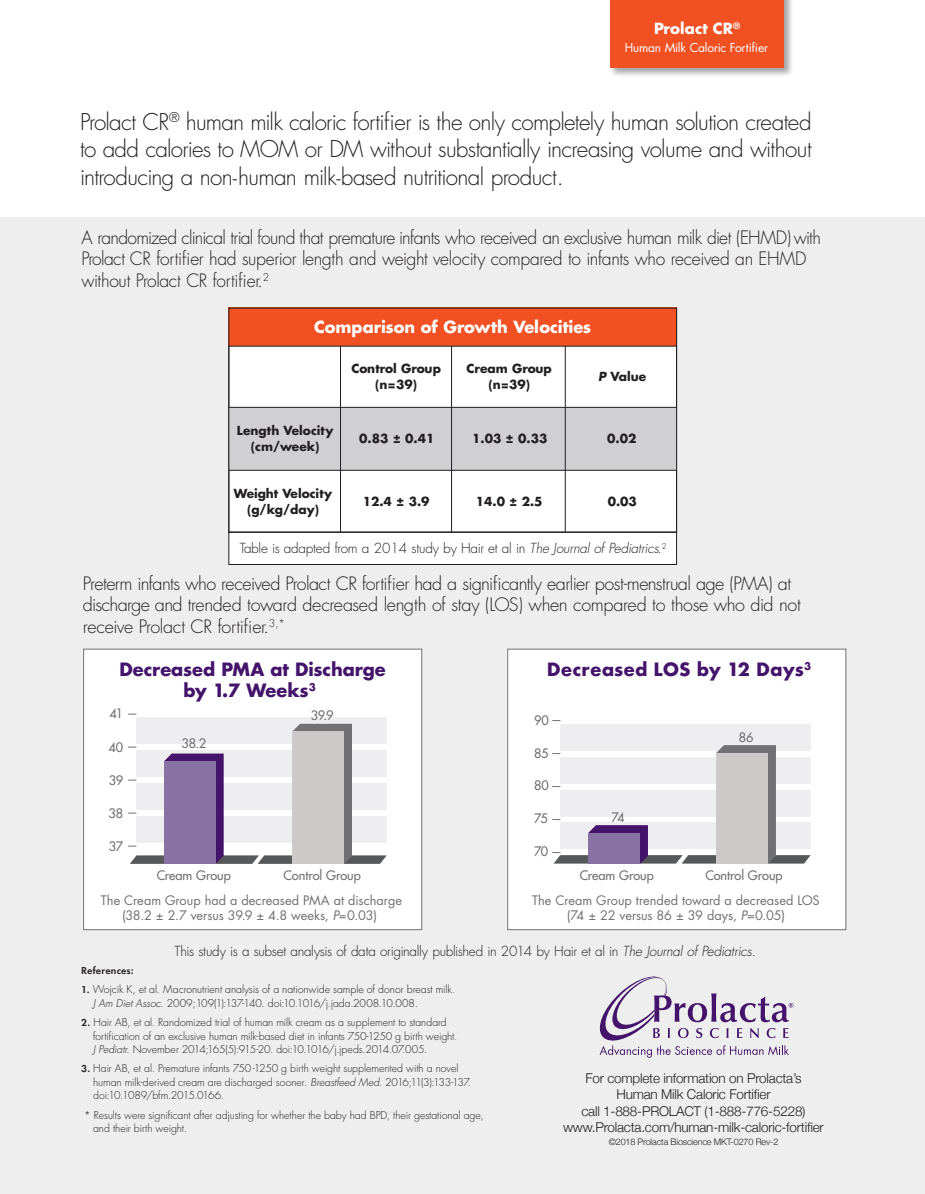
<style>
.page{position:relative;width:925px;height:1194px;background:#fff}
.page>*{position:absolute;margin:0;border:0;box-sizing:border-box;transform-origin:0 0}
.t1{font:22.5px/27.6px "Futura Light Kern";letter-spacing:-.03em;color:#231f20;text-align:justify}
.t2{font:18px/21.6px "Futura Light Kern";letter-spacing:-.03em;color:#231f20}
.t3{font:17.85px/21px "Futura Bold Kern";letter-spacing:-.005em;color:#44146b;text-align:center}
.t4{font:700 17.85px "Futura";color:#44146b}
.t5{font:16.2px "Futura Bold Kern";color:#fff}
.t6{font:15px "Futura Bold Kern";color:#fff}
.t7{font:13.5px "Futura Light Kern";letter-spacing:-.02em;color:#231f20}
.t8{font:300 13.5px/16.2px "Helvetica Neue";letter-spacing:-.015em;color:#231f20;text-align:center}
.t9{font:12.75px/24.6px "Futura Book Kern";color:#717074}
.t10{font:12.75px "Futura";letter-spacing:-.01em;color:#717074}
.t11{font:12.15px/16.2px "Futura Bold Kern";color:#231f20;text-align:center}
.t12{font:12px "Futura Book Kern";letter-spacing:-.02em;color:#fff}
.footnote{font:10.5px/13.5px "Futura Light Kern";letter-spacing:-.005em;color:#231f20}
.footnote-2{font:10.5px "Futura Dem Bld";letter-spacing:.01em;color:#231f20}
.t13{font:300 9px "Helvetica Neue";letter-spacing:-.015em;color:#231f20}
.s1{font-family:"Futura Bold Oblique Kern"}
.s2{font-family:"Futura Light Oblique Kern"}
.s3{font-family:"Futura"}
.s4{font-family:"Futura";font-style:italic}
.s5{font-family:"Futura Book Oblique Kern"}
.s6{font-family:"Futura Dem Bld"}
</style>
<div class="page">
<div style="left:0;top:218px;width:925px;height:975px;background:#eee"></div>
<svg style="left:599px;top:976px;width:194px;height:81px"></svg>
<div style="left:229px;top:345px;width:447px;height:187px;background:#fff"></div>
<div style="left:229px;top:407px;width:447px;height:63px;background:#d0d0d3"></div>
<div style="left:229px;top:532px;width:447px;height:32px;background:#fff"></div>
<div style="left:228px;top:532px;width:448px;height:32px;border:1px solid #231f20"></div>
<hr style="left:340px;top:345px;width:1px;height:187px;background:#231f20">
<hr style="left:451px;top:345px;width:1px;height:187px;background:#231f20">
<hr style="left:565px;top:345px;width:1px;height:187px;background:#231f20">
<hr style="left:228px;top:407px;width:448px;height:1px;background:#231f20">
<hr style="left:228px;top:470px;width:448px;height:1px;background:#231f20">
<div style="left:228px;top:308px;width:448px;height:38px;background:#f15122"></div>
<hr style="left:228px;top:346px;width:448px;height:1px;background:#231f20">
<div style="left:84px;top:649px;width:338px;height:280px;background:#fff"></div>
<div style="left:137px;top:717px;width:250px;height:27px;background:#eeeef0"></div>
<svg style="left:128px;top:723px;width:259px;height:140px"></svg>
<div style="left:292px;top:731px;width:52px;height:132px;background:#cdc9c8"></div>
<div style="left:83px;top:648px;width:339px;height:281px;border:1px solid #717174"></div>
<div style="left:507px;top:649px;width:338px;height:280px;background:#fff"></div>
<div style="left:560px;top:724px;width:251px;height:26px;background:#eeeef0"></div>
<svg style="left:552px;top:745px;width:258px;height:118px"></svg>
<div style="left:716px;top:752px;width:52px;height:111px;background:#cdc9c8"></div>
<div style="left:507px;top:648px;width:339px;height:281px;border:1px solid #717174"></div>
<div style="left:609px;top:0;width:185px;height:78px;background:#231f20;opacity:.4"></div>
<div style="left:609px;top:0;width:174px;height:68px;background:#f15122"></div>
<p class="t6" style="left:654px;top:18px;width:88px">Prolact CR<sup>®</sup></p>
<p class="t12" style="left:625px;top:40px;width:144px">Human Milk Caloric Fortifier</p>
<p class="t1" style="left:80px;top:108px;width:733px">Prolact CR<sup>®</sup> human milk caloric fortifier is the only completely human solution created to add calories to MOM or DM without substantially increasing volume and without introducing a non-human milk-based nutritional product.</p>
<p class="t2" style="left:81px;top:227px;width:741px">A randomized clinical trial found that premature infants who received an exclusive human milk diet (EHMD) with<br>Prolact CR fortifier had superior length and weight velocity compared to infants who received an EHMD without Prolact CR fortifier.<sup>2</sup></p>
<p class="t5" style="left:314px;top:316px;width:278px">Comparison of Growth Velocities</p>
<p class="t11" style="left:351px;top:360px;width:91px">Control Group (n=39)</p>
<p class="t11" style="left:466px;top:360px;width:87px">Cream Group (n=39)</p>
<p class="t11" style="left:598px;top:368px;width:49px"><span class="s1">P</span> Value</p>
<p class="t11" style="left:237px;top:422px;width:98px">Length Velocity (cm/week)</p>
<p class="t11" style="left:359px;top:430px;width:77px">0.83 ± 0.41</p>
<p class="t11" style="left:472px;top:430px;width:77px">1.03 ± 0.33</p>
<p class="t11" style="left:607px;top:430px;width:31px">0.02</p>
<p class="t11" style="left:234px;top:484px;width:100px">Weight Velocity (g/kg/day)</p>
<p class="t7" style="left:240px;top:539px;width:428px">Table is adapted from a 2014 study by Hair et al in <span class="s2">The Journal of Pediatrics.</span><sup>2</sup></p>
<p class="t11" style="left:363px;top:492px;width:68px">12.4 ± 3.9</p>
<p class="t11" style="left:476px;top:492px;width:68px">14.0 ± 2.5</p>
<p class="t11" style="left:607px;top:492px;width:31px">0.03</p>
<p class="t2" style="left:83px;top:572px;width:719px">Preterm infants who received Prolact CR fortifier had a significantly earlier post-menstrual age (PMA) at discharge and trended toward decreased length of stay (LOS) when compared to those who did not receive Prolact CR fortifier.<sup>3,*</sup></p>
<p class="t3" style="left:119px;top:658px;width:268px">Decreased PMA at Discharge by 1.7 Weeks<sup>3</sup></p>
<p class="t4" style="left:547px;top:656px;width:266px">Decreased LOS by 12 Days<sup>3</sup></p>
<p class="t10" style="left:110px;top:705px;width:15px">41</p>
<p class="t10" style="left:311px;top:707px;width:24px">39.9</p>
<p class="t10" style="left:534px;top:711px;width:16px">90</p>
<p class="t10" style="left:109px;top:738px;width:16px">40</p>
<p class="t10" style="left:181px;top:734px;width:26px">38.2</p>
<p class="t10" style="left:534px;top:744px;width:16px">85</p>
<p class="t10" style="left:739px;top:728px;width:16px">86</p>
<p class="t10" style="left:109px;top:771px;width:16px">39</p>
<p class="t10" style="left:534px;top:777px;width:16px">80</p>
<p class="t10" style="left:109px;top:805px;width:16px">38</p>
<p class="t10" style="left:534px;top:810px;width:15px">75</p>
<p class="t10" style="left:611px;top:808px;width:14px">74</p>
<p class="t10" style="left:109px;top:838px;width:16px">37</p>
<p class="t10" style="left:534px;top:842px;width:16px">70</p>
<p class="t9" style="left:101px;top:863px;width:303px;text-indent:183px"><span class="s3">Control Group<br></span>The Cream Group had a decreased PMA at discharge</p>
<p class="t9" style="left:122px;top:902px;width:256px">(38.2 ± 2.7 versus 39.9 ± 4.8 weeks, <span class="s4">P</span>=0.03)</p>
<p class="t10" style="left:157px;top:867px;width:75px">Cream Group</p>
<p class="t10" style="left:580px;top:867px;width:75px">Cream Group</p>
<p class="t10" style="left:705px;top:867px;width:79px">Control Group</p>
<p class="t9" style="left:532px;top:892px;width:289px;line-height:15.3px;text-align:center">The Cream Group trended toward a decreased LOS (74 ± 22 versus 86 ± 39 days, <span class="s5">P</span>=0.05)</p>
<p class="t7" style="left:174px;top:942px;width:583px">This study is a subset analysis of data originally published in 2014 by Hair et al in <span class="s2">The Journal of Pediatrics</span>.</p>
<p class="footnote-2" style="left:81px;top:963px;width:54px">References:</p>
<p class="footnote" style="left:93px;top:982px;width:363px;text-indent:-12px"><span class="s6">1.</span> Wojcik K, et al. Macronutrient analysis of a nationwide sample of donor breast milk.<br><span class="s2">J Am Diet Assoc</span>. 2009;109(1):137-140. doi:10.1016/j.jada.2008.10.008.</p>
<p class="footnote" style="left:93px;top:1015px;width:366px;text-indent:-12px"><span class="s6">2.</span> Hair AB, et al. Randomized trial of human milk cream as a supplement to standard fortification of an exclusive human milk-based diet in infants 750-1250 g birth weight.<br><span class="s2">J Pediatr</span>. November 2014;165(5):915-20. doi:10.1016/j.jpeds.2014.07.005.</p>
<p class="footnote" style="left:93px;top:1061px;width:379px;text-indent:-12px"><span class="s6">3.</span> Hair AB, et al. Premature infants 750 -1250 g birth weight supplemented with a novel human milk-derived cream are discharged sooner. <span class="s2">Breastfeed Med</span>. 2016;11(3):133-137. doi:10.1089/bfm.2015.0166.</p>
<p class="footnote" style="left:93px;top:1107px;width:392px;text-indent:-9px">* Results were significant after adjusting for whether the baby had BPD, their gestational age, and their birth weight.</p>
<p class="t8" style="left:585px;top:1069px;width:218px">For complete information on Prolacta’s<br>Human Milk Caloric Fortifier</p>
<p class="t8" style="left:581px;top:1102px;width:225px">call 1-888-PROLACT (1-888-776-5228)</p>
<p class="t8" style="left:563px;top:1118px;width:262px">www.Prolacta.com/human-milk-caloric-fortifier</p>
<p class="t13" style="left:608px;top:1136px;width:171px">©2018 Prolacta Bioscience MKT-0270 Rev-2</p>
</div>
